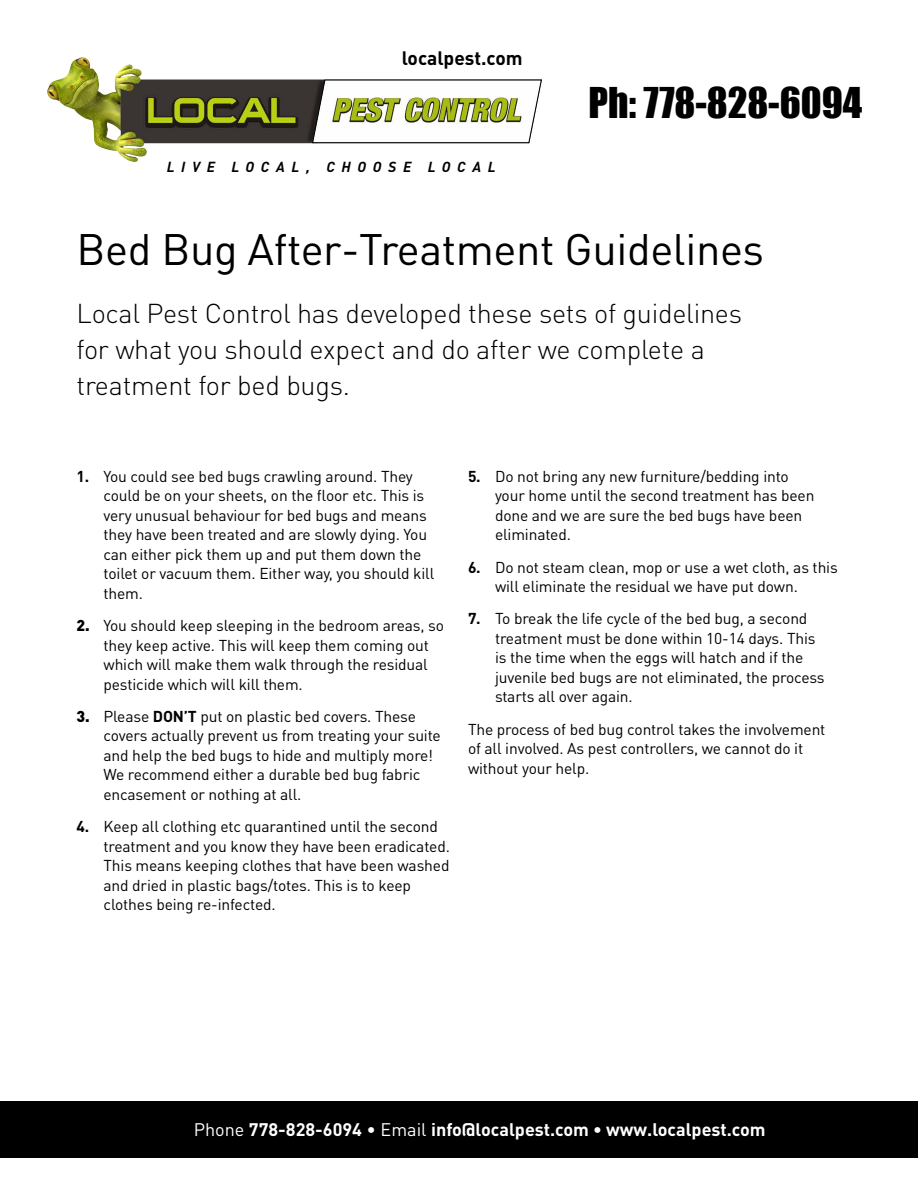
<style>
.page{position:relative;width:918px;height:1188px;background:#fff}
.page>*{position:absolute;margin:0;border:0;box-sizing:border-box;transform-origin:0 0}
.t1{font:43.5px "DIN Pro";letter-spacing:-.01em;color:#000}
.t2{font:39px "Impact";color:#000}
.t3{font:300 27px/36px "DIN Pro";letter-spacing:-.01em;color:#000}
.t4{font:700 19.2px "DIN Pro";color:#000}
.t5{font:700 18px "DIN Pro";color:#fff}
.t6{font:15.6px/19.5px "DIN Pro";letter-spacing:-.01em;color:#000}
.t7{font:italic 700 14.4px "DIN";letter-spacing:.46em;color:#000}
.s1{font-weight:700}
.s2{font-weight:900}
.s3{font-weight:400}
</style>
<div class="page">
<div style="left:0;top:1101px;width:918px;height:57px;background:#000"></div>
<img style="left:47px;top:57px;width:483px;height:105px">
<svg style="left:312px;top:79px;width:230px;height:64px"></svg>
<p class="t4" style="left:402px;top:45px;width:122px">localpest.com</p>
<p class="t7" style="left:167px;top:157px;width:330px">LIVE LOCAL, CHOOSE LOCAL</p>
<h2 class="t2" style="left:589px;top:72px;width:275px">Ph: 778-828-6094</h2>
<h1 class="t1" style="left:77px;top:220px;width:689px">Bed Bug After-Treatment Guidelines</h1>
<h3 class="t3" style="left:77px;top:295px;width:667px">Local Pest Control has developed these sets of guidelines for what you should expect and do after we complete a treatment for bed bugs.</h3>
<p class="t6" style="left:104px;top:466px;width:332px;text-indent:-27px"><span class="s1">1.</span> You could see bed bugs crawling around. They could be on your sheets, on the floor etc. This is very unusual behaviour for bed bugs and means they have been treated and are slowly dying. You can either pick them up and put them down the toilet or vacuum them. Either way, you should kill them.</p>
<p class="t6" style="left:104px;top:615px;width:342px;text-indent:-27px"><span class="s2">2.</span> You should keep sleeping in the bedroom areas, so they keep active. This will keep them coming out which will make them walk through the residual pesticide which will kill them.</p>
<p class="t6" style="left:104px;top:706px;width:339px;text-indent:-27px"><span class="s2">3.</span> Please <span class="s1">DON’T</span> put on plastic bed covers. These covers actually prevent us from treating your suite and help the bed bugs to hide and multiply more!<br>We recommend either a durable bed bug fabric encasement or nothing at all.</p>
<p class="t6" style="left:104px;top:816px;width:348px;text-indent:-27px"><span class="s1">4.</span> Keep all clothing etc quarantined until the second treatment and you know they have been eradicated.<br>This means keeping clothes that have been washed and dried in plastic bags/totes. This is to keep clothes being re-infected.</p>
<p class="t6" style="left:495px;top:466px;width:321px;text-indent:-27px"><span class="s1">5.</span> Do not bring any new furniture/bedding into your home until the second treatment has been done and we are sure the bed bugs have been eliminated.</p>
<p class="t6" style="left:495px;top:557px;width:344px;text-indent:-27px"><span class="s1">6.</span> Do not steam clean, mop or use a wet cloth, as this will eliminate the residual we have put down.</p>
<p class="t6" style="left:495px;top:608px;width:331px;text-indent:-27px"><span class="s1">7.</span> To break the life cycle of the bed bug, a second treatment must be done within 10-14 days. This is the time when the eggs will hatch and if the juvenile bed bugs are not eliminated, the process starts all over again.</p>
<p class="t6" style="left:468px;top:719px;width:359px">The process of bed bug control takes the involvement of all involved. As pest controllers, we cannot do it without your help.</p>
<p class="t5" style="left:194px;top:1118px;width:573px"><span class="s3">Phone</span> 778-828-6094 <span class="s3">• Email</span> info@localpest.com • www.localpest.com</p>
</div>
